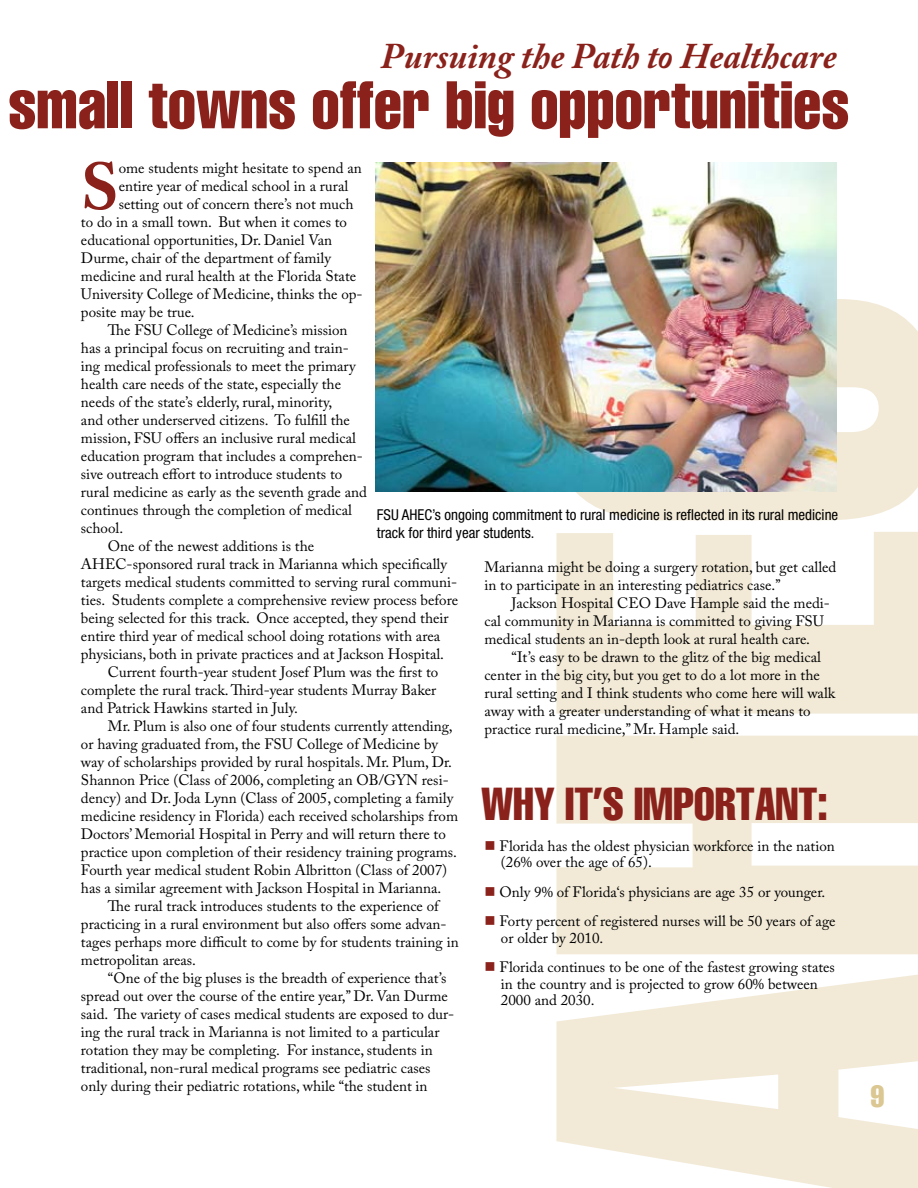
<style>
.page{position:relative;width:918px;height:1188px;background:#fff}
.page>*{position:absolute;margin:0;border:0;box-sizing:border-box;transform-origin:0 0}
.t1{font:extra-condensed 66px "Helvetica";color:#8a221b}
.t2{font:700 65.7px "Adobe Caslon Pro";color:#8a221b}
.t3{font:extra-condensed 45px "Helvetica";color:#8a221b}
.t4{font:italic 700 36px "Adobe Caslon Pro";color:#8a221b}
.t5{font:extra-condensed 30px "Helvetica";color:#dac792}
.t6{font:15px/18px "Adobe Caslon Pro";color:#000}
.t7{font:condensed 15px/18px "Helvetica Neue";color:#000}
.s1{color:#8a221b}
</style>
<div class="page">
<svg style="left:549px;top:299px;width:369px;height:889px;fill:#f2ead7"></svg>
<img style="left:376px;top:162px;width:461px;height:329px">
<h3 class="t4" style="left:381px;top:34px;width:458px">Pursuing the Path to Healthcare</h3>
<h1 class="t1" style="left:8px;top:68px;width:843px">small towns offer big opportunities</h1>
<h2 class="t2" style="left:81px;top:148px;width:39px">S</h2>
<p class="t6" style="left:119px;top:159px;width:245px">ome students might hesitate to spend an</p>
<p class="t6" style="left:119px;top:177px;width:231px">entire year of medical school in a rural</p>
<p class="t6" style="left:119px;top:195px;width:236px">setting out of concern there’s not much</p>
<p class="t6" style="left:81px;top:213px;width:268px">to do in a small town. But when it comes to</p>
<p class="t6" style="left:81px;top:231px;width:253px">educational opportunities, Dr. Daniel Van</p>
<p class="t6" style="left:81px;top:249px;width:252px">Durme, chair of the department of family</p>
<p class="t6" style="left:81px;top:267px;width:277px">medicine and rural health at the Florida State</p>
<p class="t6" style="left:81px;top:285px;width:283px">University College of Medicine, thinks the op-</p>
<p class="t6" style="left:81px;top:303px;width:115px">posite may be true.</p>
<p class="t6" style="left:108px;top:321px;width:241px">The FSU College of Medicine’s mission</p>
<p class="t6" style="left:81px;top:339px;width:269px">has a principal focus on recruiting and train-</p>
<p class="t6" style="left:81px;top:357px;width:276px">ing medical professionals to meet the primary</p>
<p class="t6" style="left:81px;top:375px;width:262px">health care needs of the state, especially the</p>
<p class="t6" style="left:81px;top:393px;width:253px">needs of the state’s elderly, rural, minority,</p>
<p class="t6" style="left:81px;top:411px;width:270px">and other underserved citizens. To fulfill the</p>
<p class="t6" style="left:81px;top:429px;width:276px">mission, FSU offers an inclusive rural medical</p>
<p class="t6" style="left:81px;top:447px;width:283px">education program that includes a comprehen-</p>
<p class="t6" style="left:81px;top:465px;width:263px">sive outreach effort to introduce students to</p>
<p class="t6" style="left:81px;top:483px;width:287px">rural medicine as early as the seventh grade and</p>
<p class="t6" style="left:81px;top:501px;width:272px">continues through the completion of medical</p>
<p class="t6" style="left:81px;top:519px;width:44px">school.</p>
<p class="t6" style="left:108px;top:537px;width:208px">One of the newest additions is the</p>
<p class="t6" style="left:81px;top:555px;width:368px">AHEC-sponsored rural track in Marianna which specifically</p>
<p class="t6" style="left:81px;top:573px;width:378px">targets medical students committed to serving rural communi-</p>
<p class="t6" style="left:81px;top:591px;width:379px">ties. Students complete a comprehensive review process before</p>
<p class="t6" style="left:81px;top:609px;width:369px">being selected for this track. Once accepted, they spend their</p>
<p class="t6" style="left:81px;top:627px;width:361px">entire third year of medical school doing rotations with area</p>
<p class="t6" style="left:81px;top:645px;width:365px">physicians, both in private practices and at Jackson Hospital.</p>
<p class="t6" style="left:108px;top:663px;width:332px">Current fourth-year student Josef Plum was the first to</p>
<p class="t6" style="left:81px;top:681px;width:357px">complete the rural track. Third-year students Murray Baker</p>
<p class="t6" style="left:81px;top:699px;width:218px">and Patrick Hawkins started in July.</p>
<p class="t6" style="left:108px;top:717px;width:346px">Mr. Plum is also one of four students currently attending,</p>
<p class="t6" style="left:81px;top:735px;width:359px">or having graduated from, the FSU College of Medicine by</p>
<p class="t6" style="left:81px;top:753px;width:373px">way of scholarships provided by rural hospitals. Mr. Plum, Dr.</p>
<p class="t6" style="left:81px;top:771px;width:369px">Shannon Price (Class of 2006, completing an OB/GYN resi-</p>
<p class="t6" style="left:81px;top:789px;width:374px">dency) and Dr. Joda Lynn (Class of 2005, completing a family</p>
<p class="t6" style="left:81px;top:807px;width:379px">medicine residency in Florida) each received scholarships from</p>
<p class="t6" style="left:81px;top:825px;width:366px">Doctors’ Memorial Hospital in Perry and will return there to</p>
<p class="t6" style="left:81px;top:843px;width:378px">practice upon completion of their residency training programs.</p>
<p class="t6" style="left:81px;top:861px;width:368px">Fourth year medical student Robin Albritton (Class of 2007)</p>
<p class="t6" style="left:81px;top:879px;width:362px">has a similar agreement with Jackson Hospital in Marianna.</p>
<p class="t6" style="left:108px;top:897px;width:332px">The rural track introduces students to the experience of</p>
<p class="t6" style="left:81px;top:915px;width:367px">practicing in a rural environment but also offers some advan-</p>
<p class="t6" style="left:81px;top:933px;width:379px">tages perhaps more difficult to come by for students training in</p>
<p class="t6" style="left:81px;top:951px;width:117px">metropolitan areas.</p>
<p class="t6" style="left:108px;top:969px;width:340px">“One of the big pluses is the breadth of experience that’s</p>
<p class="t6" style="left:81px;top:987px;width:368px">spread out over the course of the entire year,’’ Dr. Van Durme</p>
<p class="t6" style="left:81px;top:1005px;width:375px">said. The variety of cases medical students are exposed to dur-</p>
<p class="t6" style="left:81px;top:1023px;width:360px">ing the rural track in Marianna is not limited to a particular</p>
<p class="t6" style="left:81px;top:1041px;width:353px">rotation they may be completing. For instance, students in</p>
<p class="t6" style="left:81px;top:1059px;width:351px">traditional, non-rural medical programs see pediatric cases</p>
<p class="t6" style="left:81px;top:1077px;width:348px">only during their pediatric rotations, while “the student in</p>
<p class="t7" style="left:377px;top:505px;width:463px">FSU AHEC’s ongoing commitment to rural medicine is reflected in its rural medicine track for third year students.</p>
<p class="t6" style="left:484px;top:558px;width:353px">Marianna might be doing a surgery rotation, but get called in to participate in an interesting pediatrics case.’’</p>
<p class="t6" style="left:484px;top:594px;width:347px;text-indent:27px">Jackson Hospital CEO Dave Hample said the medi&shy;cal community in Marianna is committed to giving FSU medical students an in-depth look at rural health care.</p>
<p class="t6" style="left:484px;top:648px;width:352px;text-indent:27px">“It’s easy to be drawn to the glitz of the big medical center in the big city, but you get to do a lot more in the rural setting and I think students who come here will walk away with a greater understanding of what it means to practice rural medicine,’’ Mr. Hample said.</p>
<h3 class="t3" style="left:482px;top:779px;width:348px">WHY IT’S IMPORTANT:</h3>
<p class="t6" style="left:501px;top:837px;width:335px;line-height:16.5px;text-indent:-16px"><span class="s1">■</span> Florida has the oldest physician workforce in the nation (26% over the age of 65).</p>
<p class="t6" style="left:484px;top:883px;width:342px"><span class="s1">■</span> Only 9% of Florida‘s physicians are age 35 or younger.</p>
<p class="t6" style="left:501px;top:913px;width:336px;line-height:16.5px;text-indent:-16px"><span class="s1">■</span> Forty percent of registered nurses will be 50 years of age or older by 2010.</p>
<p class="t6" style="left:501px;top:959px;width:336px;line-height:16.5px;text-indent:-16px"><span class="s1">■</span> Florida continues to be one of the fastest growing states in the country and is projected to grow 60% between<br>2000 and 2030.</p>
<h3 class="t5" style="left:871px;top:1080px;width:15px">9</h3>
</div>
